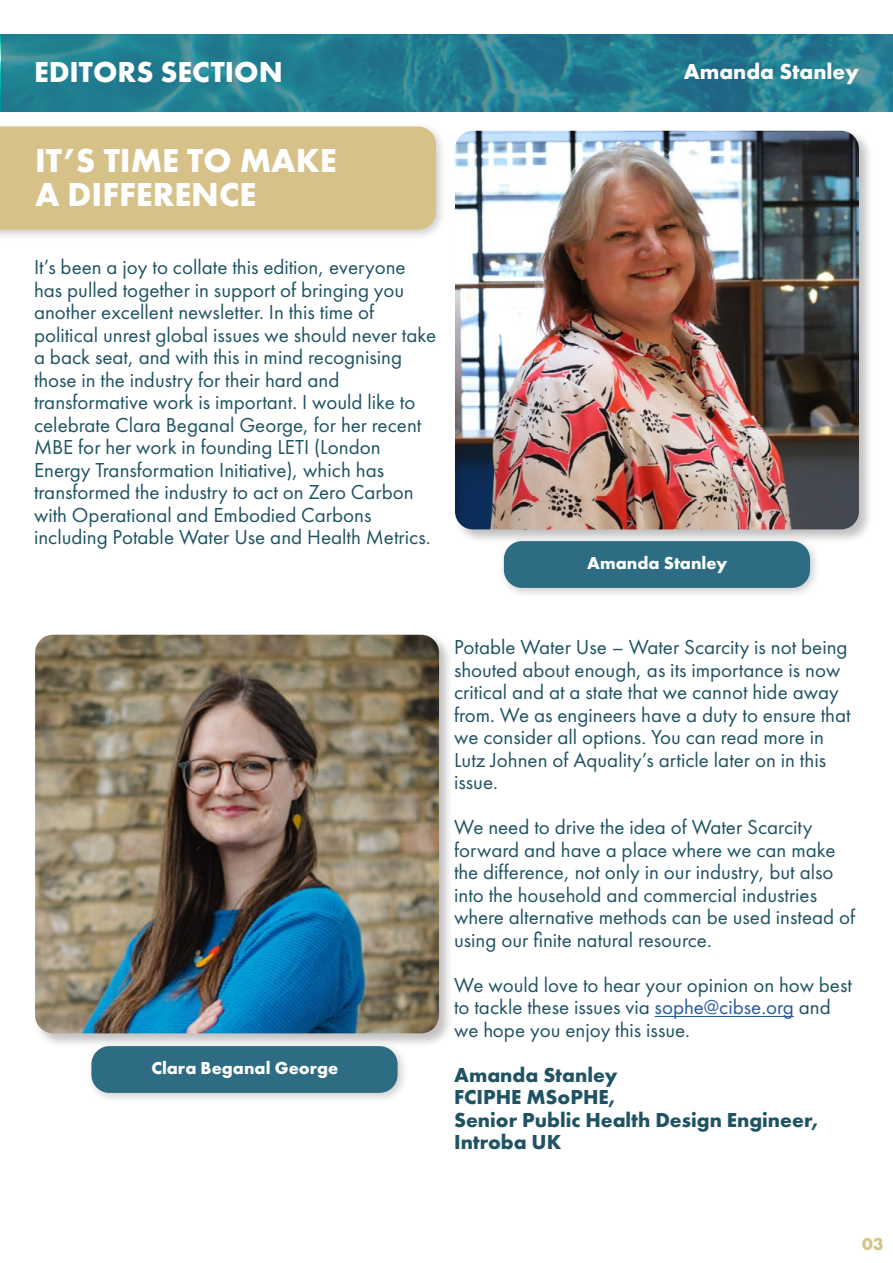
<style>
.page{position:relative;width:893px;height:1263px;background:#fff}
.page>*{position:absolute;margin:0;border:0;box-sizing:border-box;transform-origin:0 0}
.t1{font:700 34.5px/34.5px "Futura PT";color:#fff}
.t2{font:700 30px "Futura PT";color:#fff}
.t3{font:700 22.5px "Futura PT";color:#fff}
.t4{font:21px/22.5px "Futura PT";color:#1f5363}
.t5{font:700 21px/22.5px "Futura PT";color:#1f5363}
.t6{font:700 18px "Futura PT";color:#fff}
.t7{font:700 18px "Futura PT";color:#d6c389}
.s1{color:#275b9b}
</style>
<div class="page">
<svg style="left:1px;top:34px;width:891px;height:78px;fill:#207e90"></svg>
<div style="left:0;top:121px;width:447px;height:120px;background:#000;opacity:.2"></div>
<div style="left:0;top:127px;width:436px;height:103px;background:#d6c289"></div>
<div style="left:452px;top:128px;width:421px;height:416px;background:#000;opacity:.25"></div>
<img style="left:455px;top:131px;width:404px;height:398px">
<div style="left:32px;top:632px;width:421px;height:415px;background:#000;opacity:.25"></div>
<img style="left:35px;top:635px;width:404px;height:398px">
<hr style="left:655px;top:1016px;width:139px;height:1px;background:#275b9b">
<div style="left:86px;top:1040px;width:323px;height:64px;background:#000;opacity:.2"></div>
<div style="left:91px;top:1046px;width:307px;height:47px;background:#2d6c82;border-radius:18px"></div>
<div style="left:498px;top:535px;width:323px;height:64px;background:#000;opacity:.2"></div>
<div style="left:504px;top:541px;width:306px;height:47px;background:#2d6c82;border-radius:18px"></div>
<h2 class="t2" style="left:34px;top:53px;width:250px">EDITORS SECTION</h2>
<p class="t3" style="left:684px;top:57px;width:177px">Amanda Stanley</p>
<h1 class="t1" style="left:35px;top:142px;width:303px">IT’S TIME TO MAKE<br>A DIFFERENCE</h1>
<p class="t4" style="left:34px;top:256px;width:404px">It’s been a joy to collate this edition, everyone has pulled together in support of bringing you another excellent newsletter. In this time of political unrest global issues we should never take a back seat, and with this in mind recognising those in the industry for their hard and transformative work is important. I would like to celebrate Clara Beganal George, for her recent MBE for her work in founding LETI (London Energy Transformation Initiative), which has transformed the industry to act on Zero Carbon with Operational and Embodied Carbons including Potable Water Use and Health Metrics.</p>
<p class="t6" style="left:587px;top:551px;width:142px">Amanda Stanley</p>
<p class="t6" style="left:151px;top:1056px;width:188px">Clara Beganal George</p>
<p class="t4" style="left:454px;top:636px;width:398px">Potable Water Use – Water Scarcity is not being shouted about enough, as its importance is now critical and at a state that we cannot hide away from. We as engineers have a duty to ensure that we consider all options. You can read more in Lutz Johnen of Aquality’s article later on in this issue.</p>
<p class="t4" style="left:454px;top:816px;width:403px">We need to drive the idea of Water Scarcity forward and have a place where we can make the difference, not only in our industry, but also into the household and commercial industries where alternative methods can be used instead of using our finite natural resource.</p>
<p class="t4" style="left:454px;top:973px;width:399px">We would love to hear your opinion on how best to tackle these issues via <span class="s1">sophe@cibse.org</span> and we hope you enjoy this issue.</p>
<p class="t5" style="left:454px;top:1063px;width:368px">Amanda Stanley<br>FCIPHE MSoPHE,<br>Senior Public Health Design Engineer,<br>Introba UK</p>
<p class="t7" style="left:862px;top:1232px;width:23px">03</p>
</div>
